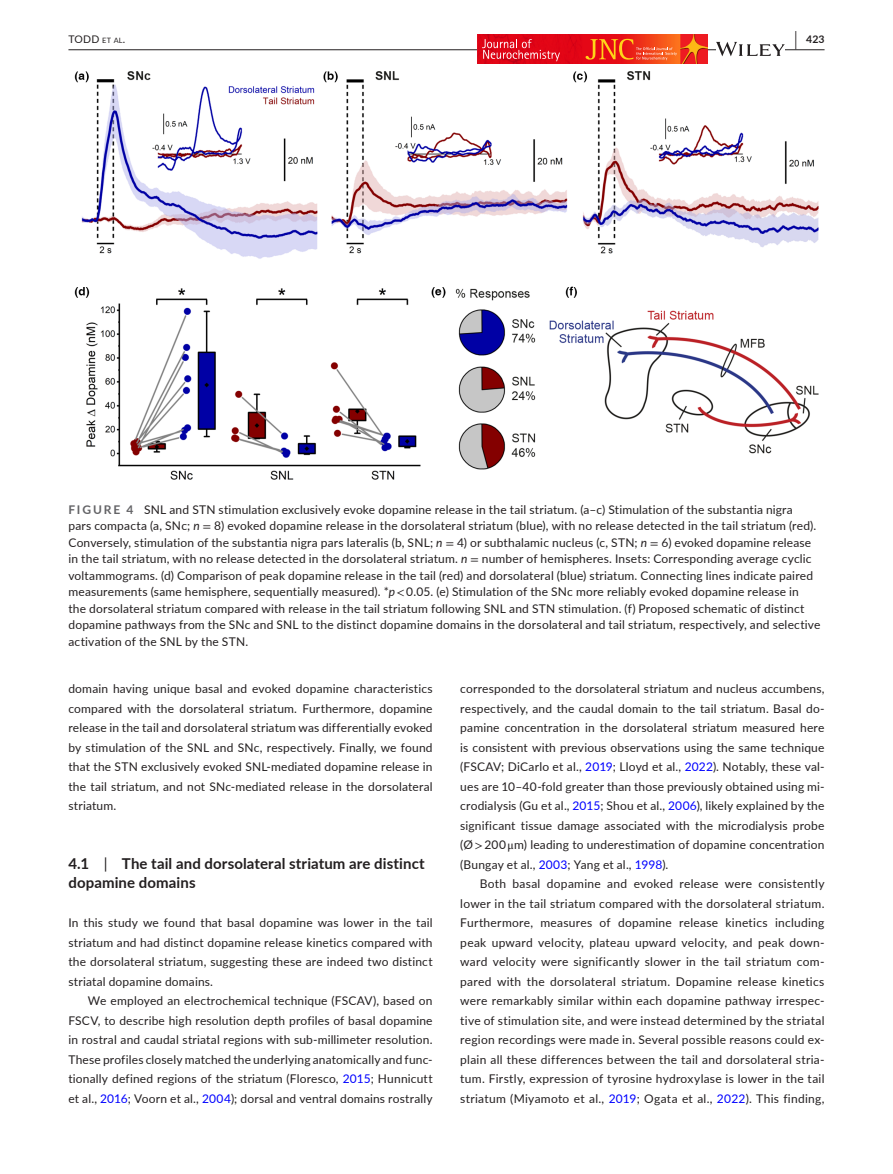
<style>
.page{position:relative;width:893px;height:1174px;background:#fff}
.page>*{position:absolute;margin:0;border:0;box-sizing:border-box;transform-origin:0 0}
.t1{font:700 15px/19.5px "Lato";letter-spacing:.005em;color:#231f20}
.t2{font:12px/19.5px "Lato";letter-spacing:.015em;color:#231f20;text-align:justify}
.t3{font:10.5px "Lato";color:#231f20}
.t4{font:700 10.5px "Lato";color:#231f20}
.s1{font-size:7.35px}
.s2{font-size:19.5px}
.s3{font-weight:700;color:#636366}
.s4{font-style:italic}
.s5{font-family:"STIX"}
.s6{font-weight:400}
.s7{color:#00f}
</style>
<div class="page">
<hr style="left:68px;top:49px;width:756px;height:1px;background:#231f20">
<img style="left:477px;top:34px;width:230px;height:30px">
<svg style="left:482px;top:39px;width:78px;height:22px;background:#e32e3c"></svg>
<svg style="left:586px;top:39px;width:91px;height:21px;background:#f05023"></svg>
<svg style="left:716px;top:42px;width:69px;height:14px"></svg>
<img style="left:74px;top:71px;width:745px;height:409px">
<p class="t3" style="left:68px;top:31px;width:58px">TODD <span class="s1">et al</span>.</p>
<p class="t4" style="left:795px;top:31px;width:31px"><span class="s2">|</span> 423</p>
<p class="t2" style="left:68px;top:501px;width:753px;line-height:16.5px;text-align:left"><span class="s3">FIGURE 4</span> SNL and STN stimulation exclusively evoke dopamine release in the tail striatum. (a–c) Stimulation of the substantia nigra<br>pars compacta (a, SNc; <span class="s4">n</span> <span class="s5">=</span> 8) evoked dopamine release in the dorsolateral striatum (blue), with no release detected in the tail striatum (red).<br>Conversely, stimulation of the substantia nigra pars lateralis (b, SNL; <span class="s4">n</span> <span class="s5">=</span> 4) or subthalamic nucleus (c, STN; <span class="s4">n</span> <span class="s5">=</span> 6) evoked dopamine release in the tail striatum, with no release detected in the dorsolateral striatum. <span class="s4">n</span> <span class="s5">=</span> number of hemispheres. Insets: Corresponding average cyclic voltammograms. (d) Comparison of peak dopamine release in the tail (red) and dorsolateral (blue) striatum. Connecting lines indicate paired measurements (same hemisphere, sequentially measured). *<span class="s4">p</span><span class="s5">&lt;</span> 0.05. (e) Stimulation of the SNc more reliably evoked dopamine release in<br>the dorsolateral striatum compared with release in the tail striatum following SNL and STN stimulation. (f) Proposed schematic of distinct dopamine pathways from the SNc and SNL to the distinct dopamine domains in the dorsolateral and tail striatum, respectively, and selective activation of the SNL by the STN.</p>
<p class="t2" style="left:68px;top:678px;width:366px">domain having unique basal and evoked dopamine characteristics compared with the dorsolateral striatum. Furthermore, dopamine release in the tail and dorsolateral striatum was differentially evoked by stimulation of the SNL and SNc, respectively. Finally, we found that the STN exclusively evoked SNL-mediated dopamine release in the tail striatum, and not SNc-mediated release in the dorsolateral striatum.</p>
<p class="t1" style="left:68px;top:853px;width:358px">4.1 <span class="s6">|</span> The tail and dorsolateral striatum are distinct dopamine domains</p>
<p class="t2" style="left:68px;top:912px;width:366px">In this study we found that basal dopamine was lower in the tail striatum and had distinct dopamine release kinetics compared with the dorsolateral striatum, suggesting these are indeed two distinct striatal dopamine domains.</p>
<p class="t2" style="left:68px;top:990px;width:366px;text-indent:20px">We employed an electrochemical technique (FSCAV), based on FSCV, to describe high resolution depth profiles of basal dopamine in rostral and caudal striatal regions with sub-millimeter resolution.<br>These profiles closely matched the underlying anatomically and func&shy;tionally defined regions of the striatum (Floresco, <span class="s7">2015</span>; Hunnicutt et al., <span class="s7">2016</span>; Voorn et al., <span class="s7">2004</span>); dorsal and ventral domains rostrally</p>
<p class="t2" style="left:460px;top:678px;width:366px">corresponded to the dorsolateral striatum and nucleus accumbens, respectively, and the caudal domain to the tail striatum. Basal do&shy;pamine concentration in the dorsolateral striatum measured here is consistent with previous observations using the same technique (FSCAV; DiCarlo et al., <span class="s7">2019</span>; Lloyd et al., <span class="s7">2022</span>). Notably, these val&shy;ues are 10–40-fold greater than those previously obtained using mi&shy;crodialysis (Gu et al., <span class="s7">2015</span>; Shou et al., <span class="s7">2006</span>), likely explained by the significant tissue damage associated with the microdialysis probe (Ø <span class="s5">&gt;</span> 200 <span class="s5">μ</span>m) leading to underestimation of dopamine concentration (Bungay et al., <span class="s7">2003</span>; Yang et al., <span class="s7">1998</span>).</p>
<p class="t2" style="left:460px;top:873px;width:366px;text-indent:20px">Both basal dopamine and evoked release were consistently lower in the tail striatum compared with the dorsolateral striatum.<br>Furthermore, measures of dopamine release kinetics including peak upward velocity, plateau upward velocity, and peak down&shy;ward velocity were significantly slower in the tail striatum com&shy;pared with the dorsolateral striatum. Dopamine release kinetics were remarkably similar within each dopamine pathway irrespec&shy;tive of stimulation site, and were instead determined by the striatal region recordings were made in. Several possible reasons could ex&shy;plain all these differences between the tail and dorsolateral stria&shy;tum. Firstly, expression of tyrosine hydroxylase is lower in the tail striatum (Miyamoto et al., <span class="s7">2019</span>; Ogata et al., <span class="s7">2022</span>). This finding,</p>
</div>
